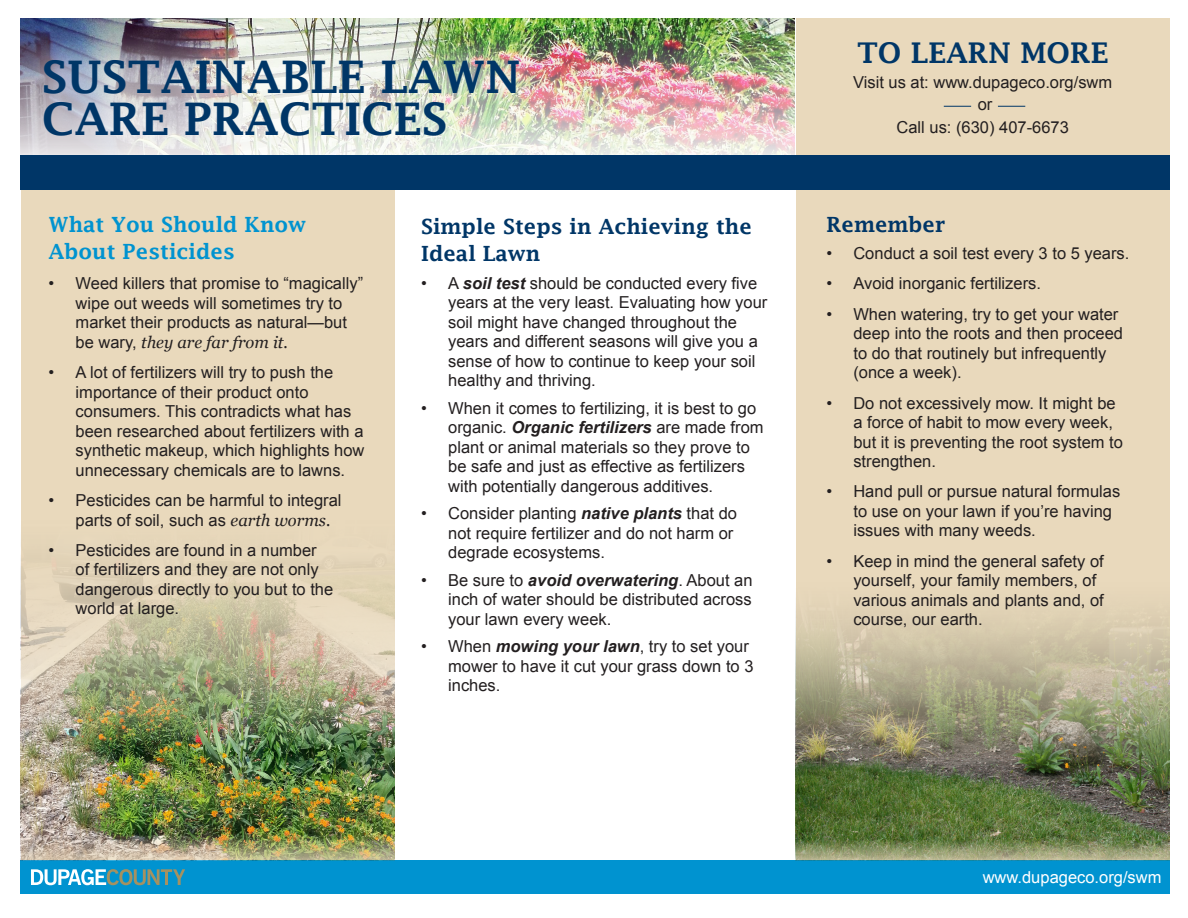
<style>
.page{position:relative;width:1188px;height:918px;background:#fff}
.page>*{position:absolute;margin:0;border:0;box-sizing:border-box;transform-origin:0 0}
.t1{font:600 45px/42px "Lucida Fax";color:#003667}
.heading{font:600 28.65px "Lucida Fax";color:#003667}
.body{font:600 21px/27px "Lucida Fax";color:#003667}
.body-2{font:600 21px/27px "Lucida Fax";color:#0093d0}
.body-3{font:16.5px/19.5px "Arial";color:#231f20}
.t2{font:16.5px "Arial";color:#fff}
.s1{font-family:"Georgia";font-style:italic}
.s2{font-weight:700;font-style:italic}
</style>
<div class="page">
<div style="left:21px;top:860px;width:1149px;height:34px;background:#0093d0"></div>
<svg style="left:31px;top:869px;width:154px;height:16px"></svg>
<div style="left:21px;top:189px;width:373px;height:671px;background:#e9d9bc"></div>
<div style="left:796px;top:189px;width:374px;height:671px;background:#e9d9bc"></div>
<img style="left:796px;top:611px;width:374px;height:249px">
<img style="left:21px;top:18px;width:774px;height:137px">
<img style="left:22px;top:38px;width:518px;height:117px">
<div style="left:21px;top:155px;width:1149px;height:34px;background:#003667"></div>
<div style="left:796px;top:18px;width:374px;height:137px;background:#e9d9bc"></div>
<svg style="left:944px;top:106px;width:27px;height:1px"></svg>
<svg style="left:998px;top:106px;width:27px;height:1px"></svg>
<img style="left:21px;top:558px;width:373px;height:302px">
<p class="t1" style="left:42px;top:56px;width:480px">SUSTAINABLE LAWN<br>CARE PRACTICES</p>
<p class="body-2" style="left:49px;top:211px;width:259px">What You Should Know<br>About Pesticides</p>
<p class="body-3" style="left:76px;top:274px;width:289px;text-indent:-27px">• Weed killers that promise to “magically” wipe out weeds will sometimes try to market their products as natural—but be wary, <span class="s1">they are far from it.</span></p>
<p class="body-3" style="left:76px;top:363px;width:290px;text-indent:-27px">• A lot of fertilizers will try to push the importance of their product onto consumers. This contradicts what has been researched about fertilizers with a synthetic makeup, which highlights how unnecessary chemicals are to lawns.</p>
<p class="body-3" style="left:76px;top:491px;width:267px;text-indent:-27px">• Pesticides can be harmful to integral parts of soil, such as <span class="s1">earth worms.</span></p>
<p class="body-3" style="left:76px;top:541px;width:259px;text-indent:-27px">• Pesticides are found in a number of fertilizers and they are not only dangerous directly to you but to the world at large.</p>
<p class="body" style="left:421px;top:213px;width:332px">Simple Steps in Achieving the<br>Ideal Lawn</p>
<p class="body-3" style="left:448px;top:273px;width:321px;text-indent:-27px">• A <span class="s2">soil test</span> should be conducted every five years at the very least. Evaluating how your soil might have changed throughout the years and different seasons will give you a sense of how to continue to keep your soil healthy and thriving.</p>
<p class="body-3" style="left:448px;top:398px;width:317px;text-indent:-27px">• When it comes to fertilizing, it is best to go organic. <span class="s2">Organic fertilizers</span> are made from plant or animal materials so they prove to be safe and just as effective as fertilizers with potentially dangerous additives.</p>
<p class="body-3" style="left:448px;top:504px;width:290px;text-indent:-27px">• Consider planting <span class="s2">native plants</span> that do not require fertilizer and do not harm or degrade ecosystems.</p>
<p class="body-3" style="left:448px;top:571px;width:306px;text-align:justify;text-indent:-27px">• Be sure to <span class="s2">avoid overwatering</span>. About an inch of water should be distributed across your lawn every week.</p>
<p class="body-3" style="left:448px;top:637px;width:307px;text-indent:-27px">• When <span class="s2">mowing your lawn</span>, try to set your mower to have it cut your grass down to 3 inches.</p>
<p class="heading" style="left:857px;top:37px;width:253px">TO LEARN MORE</p>
<p class="body-3" style="left:853px;top:73px;width:261px">Visit us at: www.dupageco.org/swm</p>
<p class="body-3" style="left:978px;top:95px;width:16px">or</p>
<p class="body-3" style="left:896px;top:117px;width:174px">Call us: (630) 407-6673</p>
<p class="body" style="left:826px;top:211px;width:121px">Remember</p>
<p class="body-3" style="left:826px;top:244px;width:305px">• Conduct a soil test every 3 to 5 years.</p>
<p class="body-3" style="left:826px;top:274px;width:216px">• Avoid inorganic fertilizers.</p>
<p class="body-3" style="left:853px;top:304px;width:271px;text-indent:-27px">• When watering, try to get your water deep into the roots and then proceed to do that routinely but infrequently (once a week).</p>
<p class="body-3" style="left:853px;top:393px;width:271px;text-indent:-27px">• Do not excessively mow. It might be a force of habit to mow every week, but it is preventing the root system to strengthen.</p>
<p class="body-3" style="left:853px;top:482px;width:268px;text-indent:-27px">• Hand pull or pursue natural formulas to use on your lawn if you’re having issues with many weeds.</p>
<p class="body-3" style="left:853px;top:551px;width:252px;text-indent:-27px">• Keep in mind the general safety of yourself, your family members, of various animals and plants and, of course, our earth.</p>
<p class="t2" style="left:983px;top:867px;width:180px">www.dupageco.org/swm</p>
</div>
